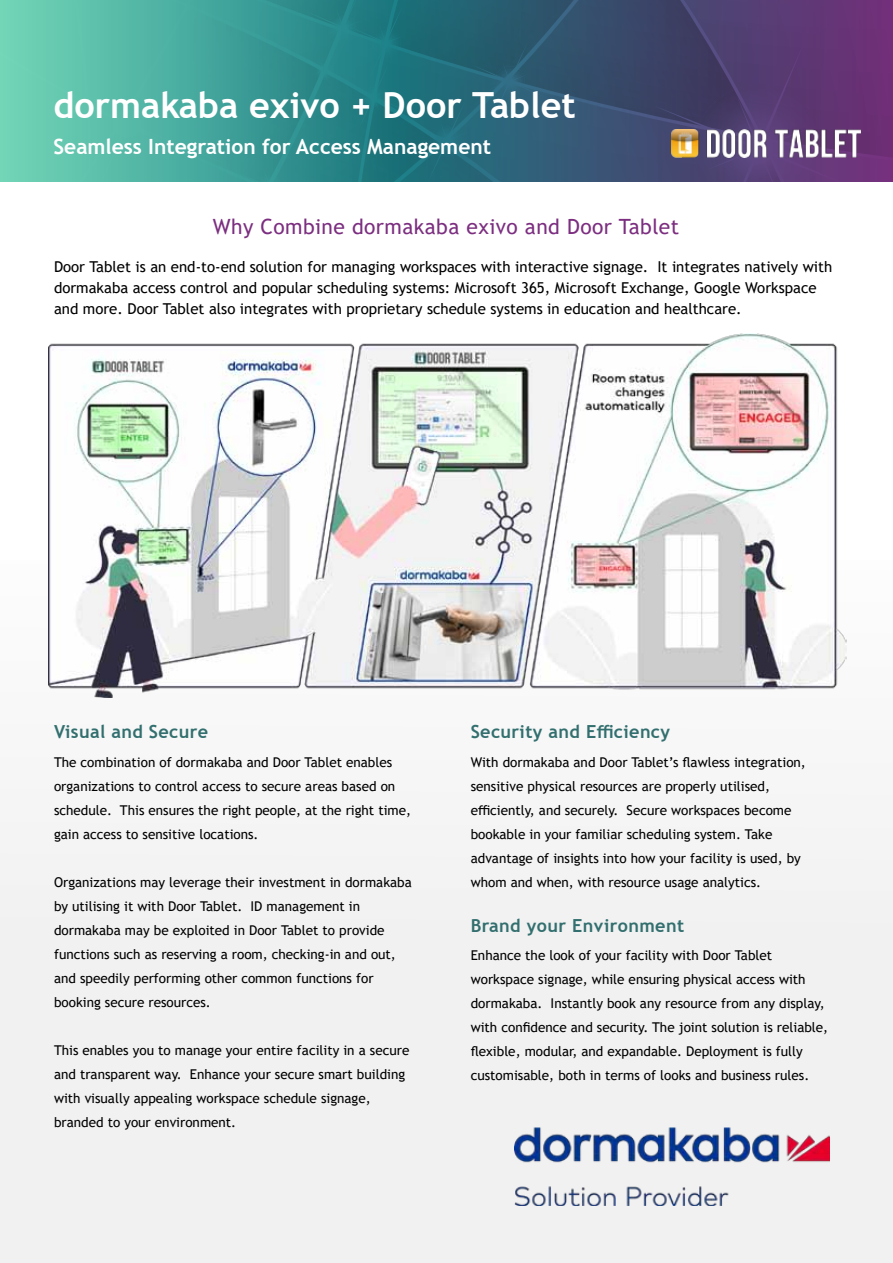
<style>
.page{position:relative;width:893px;height:1263px;background:#fff}
.page>*{position:absolute;margin:0;border:0;box-sizing:border-box;transform-origin:0 0}
.t1{font:700 36px "Trebuchet MS";color:#fff}
.t2{font:700 21px "Trebuchet MS";color:#fff}
.t3{font:21px "Trebuchet MS";letter-spacing:.02em;color:#7c2e80}
.t4{font:700 18px "Trebuchet MS";letter-spacing:.02em;color:#326f6e}
.t5{font:15px/21px "Trebuchet MS";color:#000}
.t6{font:13.5px/24px "Trebuchet MS";color:#000}
</style>
<div class="page">
<svg style="left:548px;top:0;width:345px;height:182px;background:#4c4170"></svg>
<svg style="left:0;top:0;width:548px;height:182px;background:#3c9592"></svg>
<div style="left:0;top:560px;width:893px;height:703px;background:#f1f1f2"></div>
<img style="left:672px;top:129px;width:189px;height:28px">
<img style="left:514px;top:1128px;width:315px;height:77px">
<img style="left:49px;top:334px;width:797px;height:363px">
<h1 class="t1" style="left:54px;top:83px;width:524px">dormakaba exivo + Door Tablet</h1>
<h2 class="t2" style="left:54px;top:133px;width:439px">Seamless Integration for Access Management</h2>
<h2 class="t3" style="left:213px;top:214px;width:468px">Why Combine dormakaba exivo and Door Tablet</h2>
<p class="t5" style="left:54px;top:256px;width:780px">Door Tablet is an end-to-end solution for managing workspaces with interactive signage. It integrates natively with dormakaba access control and popular scheduling systems: Microsoft 365, Microsoft Exchange, Google Workspace and more. Door Tablet also integrates with proprietary schedule systems in education and healthcare.</p>
<h3 class="t4" style="left:54px;top:721px;width:156px">Visual and Secure</h3>
<p class="t6" style="left:54px;top:750px;width:359px">The combination of dormakaba and Door Tablet enables organizations to control access to secure areas based on schedule. This ensures the right people, at the right time, gain access to sensitive locations.</p>
<p class="t6" style="left:54px;top:870px;width:359px">Organizations may leverage their investment in dormakaba by utilising it with Door Tablet. ID management in dormakaba may be exploited in Door Tablet to provide functions such as reserving a room, checking-in and out, and speedily performing other common functions for booking secure resources.</p>
<p class="t6" style="left:54px;top:1038px;width:357px">This enables you to manage your entire facility in a secure and transparent way. Enhance your secure smart building with visually appealing workspace schedule signage, branded to your environment.</p>
<h3 class="t4" style="left:471px;top:721px;width:201px">Security and Efficiency</h3>
<p class="t6" style="left:471px;top:750px;width:337px">With dormakaba and Door Tablet’s flawless integration, sensitive physical resources are properly utilised, efficiently, and securely. Secure workspaces become bookable in your familiar scheduling system. Take advantage of insights into how your facility is used, by whom and when, with resource usage analytics.</p>
<h3 class="t4" style="left:471px;top:914px;width:215px">Brand your Environment</h3>
<p class="t6" style="left:471px;top:943px;width:359px">Enhance the look of your facility with Door Tablet workspace signage, while ensuring physical access with dormakaba. Instantly book any resource from any display, with confidence and security. The joint solution is reliable, flexible, modular, and expandable. Deployment is fully customisable, both in terms of looks and business rules.</p>
</div>
